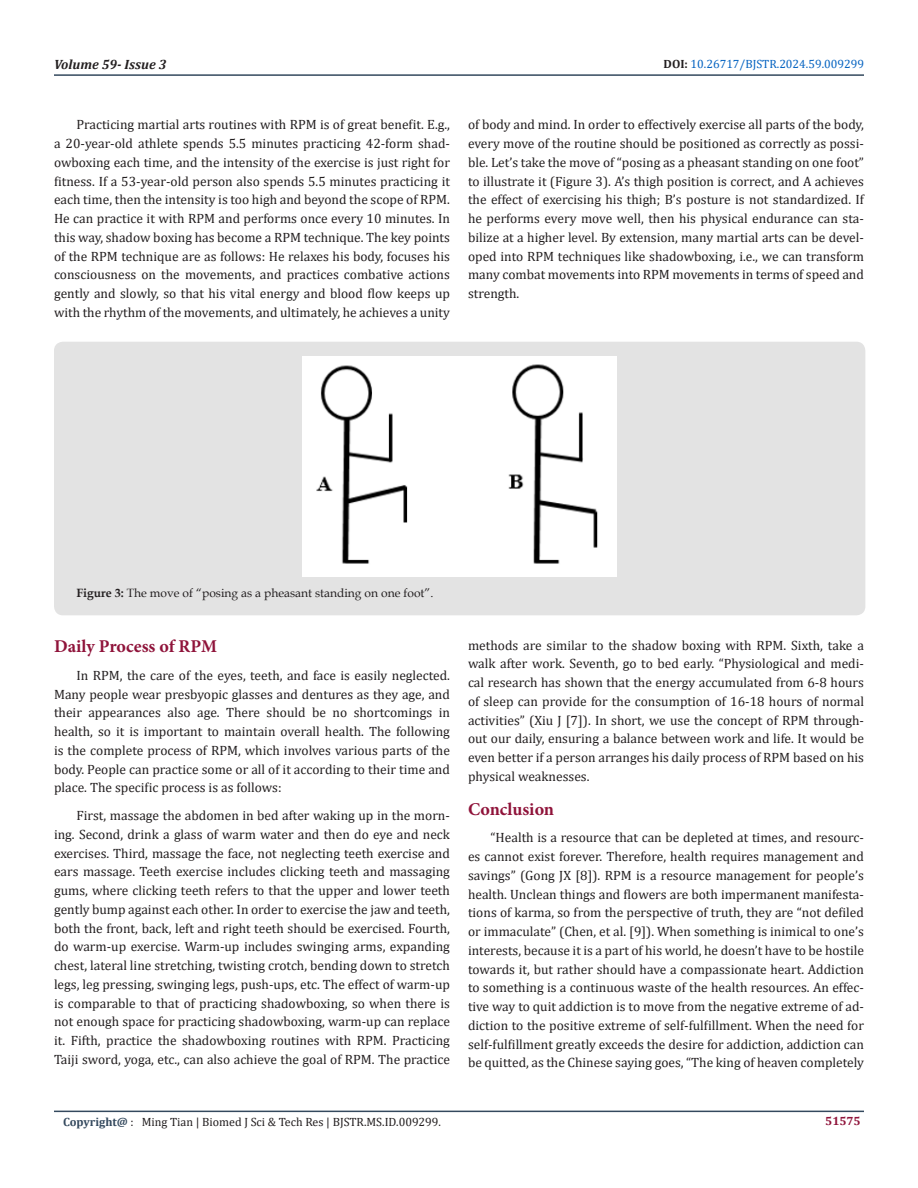
<style>
.page{position:relative;width:918px;height:1188px;background:#fff}
.page>*{position:absolute;margin:0;border:0;box-sizing:border-box;transform-origin:0 0}
.t1{font:700 18px "Minion Pro";color:#8f133a}
.t2{font:13.5px/18.8px "Cambria";color:#231f20;text-align:justify}
.t3{font:italic 700 13.5px "Cambria";color:#231f20}
.t4{font:12px "Cambria";color:#231f20}
.t5{font:12px "Book Antiqua";color:#231f20}
.t6{font:12px "Cambria";color:#0563c1}
.t7{font:700 12px "Cambria";color:#8f133a}
.s1{font-weight:700;color:#231f20}
.s2{font-weight:700}
.s3{font-weight:700;color:#34495e}
</style>
<div class="page">
<hr style="left:54px;top:1111px;width:810px;height:1px;background:#34495e">
<hr style="left:54px;top:74px;width:810px;height:2px;background:#34495e">
<div style="left:54px;top:342px;width:811px;height:273px;background:#e3e3e3;border-radius:9px"></div>
<img style="left:303px;top:356px;width:314px;height:220px">
<p class="t3" style="left:54px;top:55px;width:114px">Volume 59- Issue 3</p>
<p class="t6" style="left:664px;top:57px;width:202px"><span class="s1">DOI:</span> 10.26717/BJSTR.2024.59.009299</p>
<p class="t2" style="left:54px;top:115px;width:398px;text-indent:22px">Practicing martial arts routines with RPM is of great benefit. E.g., a 20-year-old athlete spends 5.5 minutes practicing 42-form shad&shy;owboxing each time, and the intensity of the exercise is just right for fitness. If a 53-year-old person also spends 5.5 minutes practicing it each time, then the intensity is too high and beyond the scope of RPM.<br>He can practice it with RPM and performs once every 10 minutes. In this way, shadow boxing has become a RPM technique. The key points of the RPM technique are as follows: He relaxes his body, focuses his consciousness on the movements, and practices combative actions gently and slowly, so that his vital energy and blood flow keeps up with the rhythm of the movements, and ultimately, he achieves a unity</p>
<p class="t2" style="left:468px;top:115px;width:398px">of body and mind. In order to effectively exercise all parts of the body, every move of the routine should be positioned as correctly as possi&shy;ble. Let’s take the move of “posing as a pheasant standing on one foot” to illustrate it (Figure 3). A’s thigh position is correct, and A achieves the effect of exercising his thigh; B’s posture is not standardized. If he performs every move well, then his physical endurance can sta&shy;bilize at a higher level. By extension, many martial arts can be devel&shy;oped into RPM techniques like shadowboxing, i.e., we can transform many combat movements into RPM movements in terms of speed and strength.</p>
<p class="t5" style="left:76px;top:585px;width:358px"><span class="s2">Figure 3:</span> The move of “posing as a pheasant standing on one foot”.</p>
<p class="t1" style="left:54px;top:634px;width:165px">Daily Process of RPM</p>
<p class="t2" style="left:54px;top:666px;width:398px;text-indent:22px">In RPM, the care of the eyes, teeth, and face is easily neglected.<br>Many people wear presbyopic glasses and dentures as they age, and their appearances also age. There should be no shortcomings in health, so it is important to maintain overall health. The following is the complete process of RPM, which involves various parts of the body. People can practice some or all of it according to their time and place. The specific process is as follows:</p>
<p class="t2" style="left:54px;top:806px;width:398px;text-indent:22px">First, massage the abdomen in bed after waking up in the morn&shy;ing. Second, drink a glass of warm water and then do eye and neck exercises. Third, massage the face, not neglecting teeth exercise and ears massage. Teeth exercise includes clicking teeth and massaging gums, where clicking teeth refers to that the upper and lower teeth gently bump against each other. In order to exercise the jaw and teeth, both the front, back, left and right teeth should be exercised. Fourth, do warm-up exercise. Warm-up includes swinging arms, expanding chest, lateral line stretching, twisting crotch, bending down to stretch legs, leg pressing, swinging legs, push-ups, etc. The effect of warm-up is comparable to that of practicing shadowboxing, so when there is not enough space for practicing shadowboxing, warm-up can replace it. Fifth, practice the shadowboxing routines with RPM. Practicing Taiji sword, yoga, etc., can also achieve the goal of RPM. The practice</p>
<p class="t2" style="left:468px;top:635px;width:398px">methods are similar to the shadow boxing with RPM. Sixth, take a walk after work. Seventh, go to bed early. “Physiological and medi&shy;cal research has shown that the energy accumulated from 6-8 hours of sleep can provide for the consumption of 16-18 hours of normal activities” (Xiu J [7]). In short, we use the concept of RPM through&shy;out our daily, ensuring a balance between work and life. It would be even better if a person arranges his daily process of RPM based on his physical weaknesses.</p>
<p class="t1" style="left:468px;top:796px;width:88px">Conclusion</p>
<p class="t2" style="left:468px;top:828px;width:398px;text-indent:22px">“Health is a resource that can be depleted at times, and resourc&shy;es cannot exist forever. Therefore, health requires management and savings” (Gong JX [8]). RPM is a resource management for people’s health. Unclean things and flowers are both impermanent manifesta&shy;tions of karma, so from the perspective of truth, they are “not defiled or immaculate” (Chen, et al. [9]). When something is inimical to one’s interests, because it is a part of his world, he doesn’t have to be hostile towards it, but rather should have a compassionate heart. Addiction to something is a continuous waste of the health resources. An effec&shy;tive way to quit addiction is to move from the negative extreme of ad&shy;diction to the positive extreme of self-fulfillment. When the need for self-fulfillment greatly exceeds the desire for addiction, addiction can be quitted, as the Chinese saying goes, “The king of heaven completely</p>
<p class="t4" style="left:63px;top:1115px;width:380px"><span class="s3">Copyright@</span> : Ming Tian | Biomed J Sci &amp; Tech Res | BJSTR.MS.ID.009299.</p>
<p class="t7" style="left:825px;top:1113px;width:37px">51575</p>
</div>
